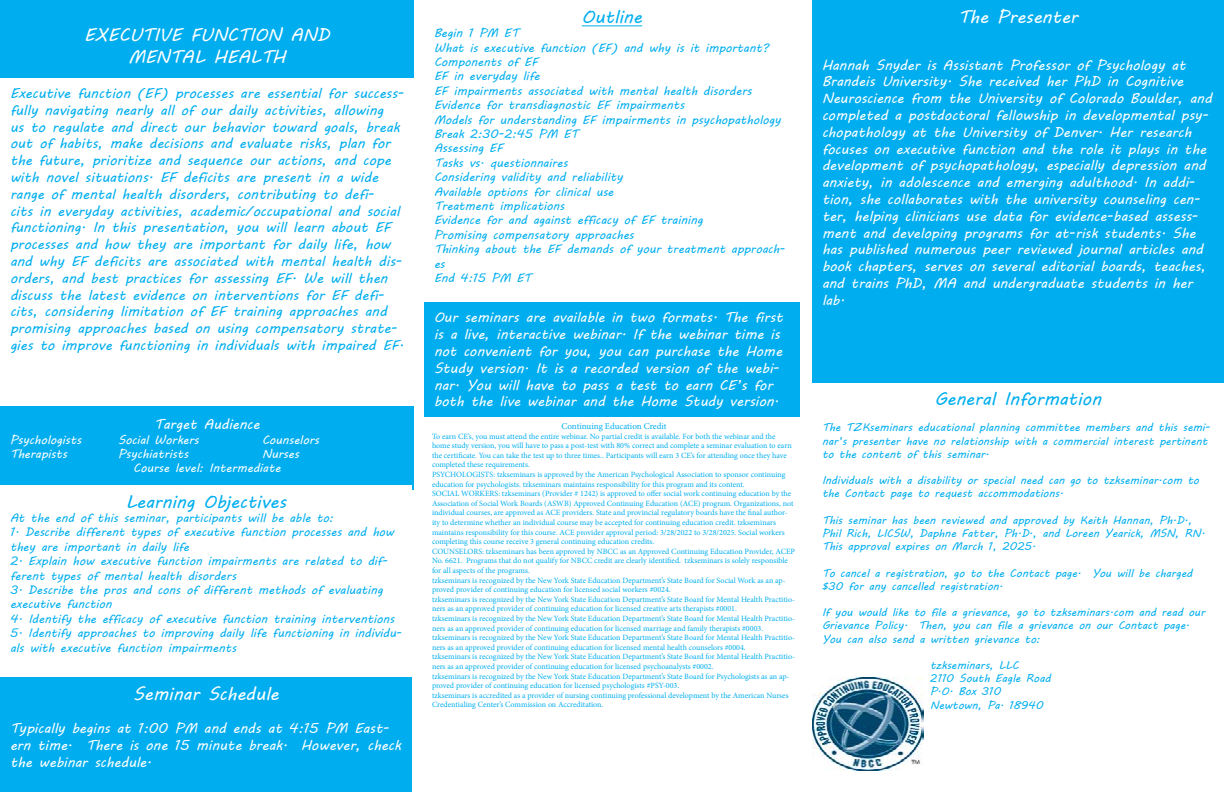
<style>
.page{position:relative;width:1224px;height:792px;background:#fff}
.page>*{position:absolute;margin:0;border:0;box-sizing:border-box;transform-origin:0 0}
.t1{font:18px/21.6px "MV Boli";color:#fff;text-align:center}
.t2{font:18px "MV Boli";color:#00aeef}
.t3{font:14px/16.8px "MV Boli";color:#fff}
.t4{font:14px/16.8px "MV Boli";color:#00aeef}
.t5{font:12px/14.4px "MV Boli";color:#00aeef}
.t6{font:12px/14.4px "MV Boli";color:#fff}
.t7{font:11px/13.2px "MV Boli";color:#00aeef}
.t8{font:9px "Minion Pro";color:#00aeef}
.t9{font:8px/9.6px "Minion Pro";color:#00aeef}
</style>
<div class="page">
<div style="left:0;top:0;width:414px;height:78px;background:#00aeef"></div>
<div style="left:0;top:406px;width:414px;height:84px;background:#00aeef"></div>
<div style="left:0;top:485px;width:412px;height:222px;background:#fff"></div>
<div style="left:0;top:677px;width:412px;height:115px;background:#00aeef"></div>
<hr style="left:582px;top:25px;width:60px;height:1px;background:#00aeef">
<div style="left:812px;top:0;width:412px;height:382px;background:#00aeef"></div>
<div style="left:424px;top:302px;width:376px;height:114px;background:#00aeef"></div>
<img style="left:812px;top:677px;width:112px;height:94px">
<h1 class="t1" style="left:84px;top:24px;width:247px">EXECUTIVE FUNCTION AND<br>MENTAL HEALTH</h1>
<p class="t4" style="left:10px;top:85px;width:396px">Executive function (EF) processes are essential for success&shy;fully navigating nearly all of our daily activities, allowing<br>us to regulate and direct our behavior toward goals, break out of habits, make decisions and evaluate risks, plan for the future, prioritize and sequence our actions, and cope with novel situations. EF deficits are present in a wide range of mental health disorders, contributing to defi-<br>cits in everyday activities, academic/occupational and social functioning. In this presentation, you will learn about EF processes and how they are important for daily life, how and why EF deficits are associated with mental health dis&shy;orders, and best practices for assessing EF. We will then discuss the latest evidence on interventions for EF defi&shy;cits, considering limitation of EF training approaches and promising approaches based on using compensatory strate&shy;gies to improve functioning in individuals with impaired EF.</p>
<h2 class="t3" style="left:154px;top:416px;width:107px">Target Audience</h2>
<h3 class="t6" style="left:10px;top:432px;width:73px">Psychologists</h3>
<h3 class="t6" style="left:118px;top:432px;width:82px">Social Workers</h3>
<h3 class="t6" style="left:262px;top:432px;width:59px">Counselors</h3>
<h3 class="t6" style="left:10px;top:446px;width:59px">Therapists</h3>
<h3 class="t6" style="left:118px;top:446px;width:72px">Psychiatrists</h3>
<h3 class="t6" style="left:133px;top:446px;width:167px;text-indent:129px">Nurses<br>Course level: Intermediate</h3>
<h1 class="t2" style="left:126px;top:489px;width:162px">Learning Objectives</h1>
<h3 class="t5" style="left:10px;top:510px;width:325px">At the end of this seminar, participants will be able to:</h3>
<h3 class="t5" style="left:10px;top:525px;width:386px">1. Describe different types of executive function processes and how they are important in daily life</h3>
<h3 class="t5" style="left:10px;top:554px;width:379px">2. Explain how executive function impairments are related to dif&shy;ferent types of mental health disorders</h3>
<h3 class="t5" style="left:10px;top:582px;width:374px">3. Describe the pros and cons of different methods of evaluating executive function</h3>
<h3 class="t5" style="left:10px;top:611px;width:386px">4. Identify the efficacy of executive function training interventions</h3>
<h3 class="t5" style="left:10px;top:626px;width:393px">5. Identify approaches to improving daily life functioning in individu&shy;als with executive function impairments</h3>
<h1 class="t1" style="left:133px;top:683px;width:147px">Seminar Schedule</h1>
<h2 class="t3" style="left:10px;top:720px;width:392px">Typically begins at 1:00 PM and ends at 4:15 PM East&shy;ern time. There is one 15 minute break. However, check the webinar schedule.</h2>
<h1 class="t2" style="left:582px;top:4px;width:62px">Outline</h1>
<p class="t5" style="left:434px;top:26px;width:353px">Begin 1 PM ET<br>What is executive function (EF) and why is it important?<br>Components of EF<br>EF in everyday life<br>EF impairments associated with mental health disorders<br>Evidence for transdiagnostic EF impairments<br>Models for understanding EF impairments in psychopathology<br>Break 2:30-2:45 PM ET<br>Assessing EF<br>Tasks vs. questionnaires<br>Considering validity and reliability<br>Available options for clinical use<br>Treatment implications<br>Evidence for and against efficacy of EF training<br>Promising compensatory approaches<br>Thinking about the EF demands of your treatment approach&shy;es<br>End 4:15 PM ET</p>
<p class="t3" style="left:434px;top:309px;width:350px">Our seminars are available in two formats. The first is a live, interactive webinar. If the webinar time is not convenient for you, you can purchase the Home Study version. It is a recorded version of the webi&shy;nar. You will have to pass a test to earn CE’s for both the live webinar and the Home Study version.</p>
<p class="t8" style="left:561px;top:420px;width:107px">Continuing Education Credit</p>
<p class="t9" style="left:432px;top:431px;width:365px">To earn CE’s, you must attend the entire webinar. No partial credit is available. For both the webinar and the home study version, you will have to pass a post-test with 80% correct and complete a seminar evaluation to earn the certificate. You can take the test up to three times.. Participants will earn 3 CE’s for attending once they have completed these requirements.<br>PSYCHOLOGISTS: tzkseminars is approved by the American Psychological Association to sponsor continuing education for psychologists. tzkseminars maintains responsibility for this program and its content.<br>SOCIAL WORKERS: tzkseminars (Provider # 1242) is approved to offer social work continuing education by the Association of Social Work Boards (ASWB) Approved Continuing Education (ACE) program. Organizations, not individual courses, are approved as ACE providers. State and provincial regulatory boards have the final author&shy;ity to determine whether an individual course may be accepted for continuing education credit. tzkseminars maintains responsibility for this course. ACE provider approval period: 3/28/2022 to 3/28/2025. Social workers completing this course receive 3 general continuing education credits.<br>COUNSELORS: tzkseminars has been approved by NBCC as an Approved Continuing Education Provider, ACEP No. 6621. Programs that do not qualify for NBCC credit are clearly identified. tzkseminars is solely responsible for all aspects of the programs.<br>tzkseminars is recognized by the New York State Education Department’s State Board for Social Work as an ap&shy;proved provider of continuing education for licensed social workers #0024.<br>tzkseminars is recognized by the New York State Education Department’s State Board for Mental Health Practitio&shy;ners as an approved provider of continuing education for licensed creative arts therapists #0001.<br>tzkseminars is recognized by the New York State Education Department’s State Board for Mental Health Practitio&shy;ners as an approved provider of continuing education for licensed marriage and family therapists #0003. tzkseminars is recognized by the New York State Education Department’s State Board for Mental Health Practitio&shy;ners as an approved provider of continuing education for licensed mental health counselors #0004.<br>tzkseminars is recognized by the New York State Education Department’s State Board for Mental Health Practitio&shy;ners as an approved provider of continuing education for licensed psychoanalysts #0002.<br>tzkseminars is recognized by the New York State Education Department’s State Board for Psychologists as an ap&shy;proved provider of continuing education for licensed psychologists #PSY-003.<br>tzkseminars is accredited as a provider of nursing continuing professional development by the American Nurses Credentialing Center’s Commission on Accreditation.</p>
<h1 class="t1" style="left:958px;top:6px;width:121px">The Presenter</h1>
<p class="t3" style="left:822px;top:56px;width:392px">Hannah Snyder is Assistant Professor of Psychology at Brandeis University. She received her PhD in Cognitive Neuroscience from the University of Colorado Boulder, and completed a postdoctoral fellowship in developmental psy&shy;chopathology at the University of Denver. Her research focuses on executive function and the role it plays in the development of psychopathology, especially depression and anxiety, in adolescence and emerging adulthood. In addi&shy;tion, she collaborates with the university counseling cen&shy;ter, helping clinicians use data for evidence-based assess&shy;ment and developing programs for at-risk students. She has published numerous peer reviewed journal articles and book chapters, serves on several editorial boards, teaches, and trains PhD, MA and undergraduate students in her lab.</p>
<h1 class="t2" style="left:935px;top:387px;width:168px">General Information</h1>
<h3 class="t7" style="left:822px;top:421px;width:390px">The TZKseminars educational planning committee members and this semi&shy;nar’s presenter have no relationship with a commercial interest pertinent to the content of this seminar.</h3>
<h3 class="t7" style="left:822px;top:474px;width:379px">Individuals with a disability or special need can go to tzkseminar.com to the Contact page to request accommodations.</h3>
<h3 class="t7" style="left:822px;top:513px;width:385px">This seminar has been reviewed and approved by Keith Hannan, Ph.D.,<br>Phil Rich, LICSW, Daphne Fatter, Ph.D., and Loreen Yearick, MSN, RN.<br>This approval expires on March 1, 2025.</h3>
<h3 class="t7" style="left:822px;top:566px;width:372px">To cancel a registration, go to the Contact page. You will be charged $30 for any cancelled registration.</h3>
<h3 class="t7" style="left:822px;top:606px;width:385px">If you would like to file a grievance, go to tzkseminars.com and read our<br>Grievance Policy. Then, you can file a grievance on our Contact page.<br>You can also send a written grievance to:</h3>
<h3 class="t7" style="left:930px;top:658px;width:122px">tzkseminars, LLC<br>2110 South Eagle Road<br>P.O. Box 310<br>Newtown, Pa. 18940</h3>
</div>
